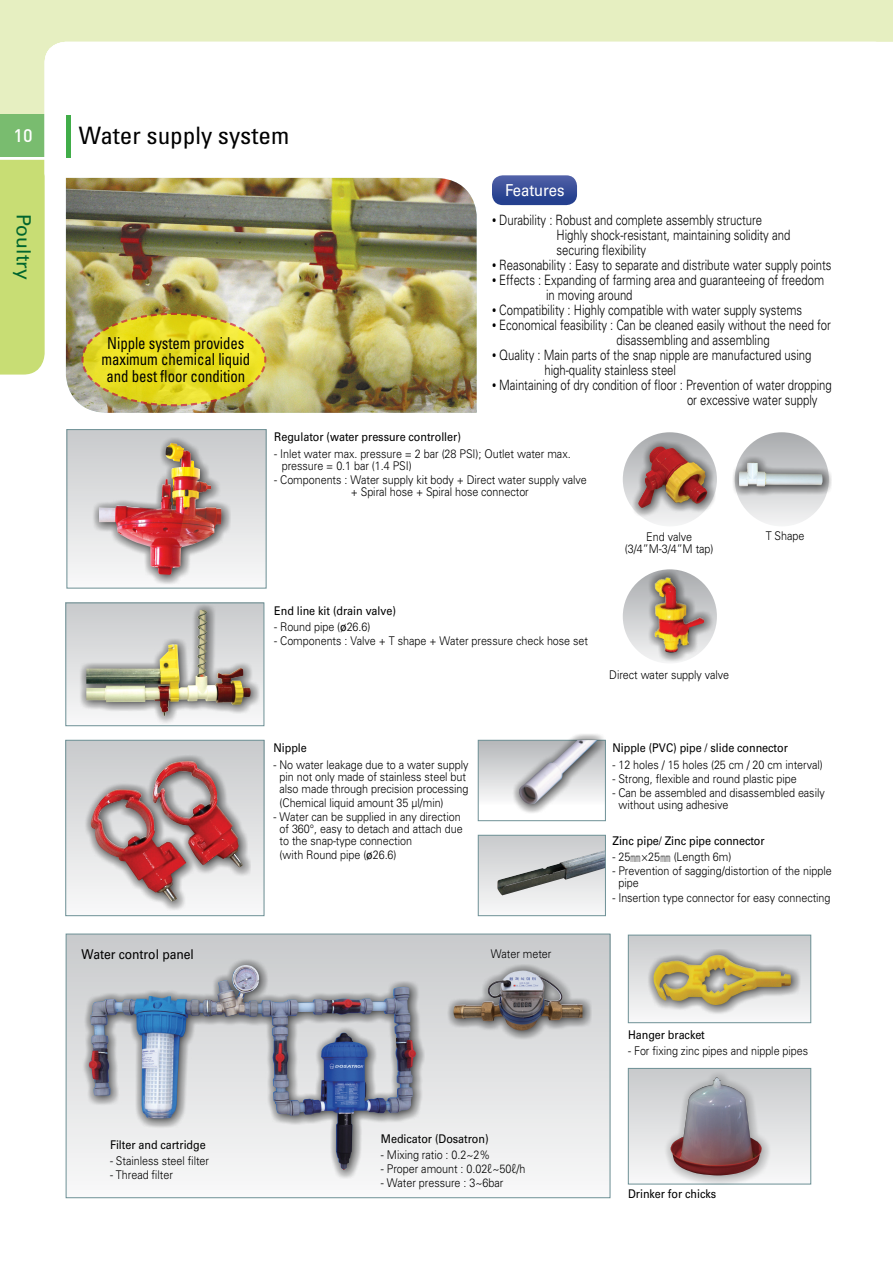
<style>
.page{position:relative;width:893px;height:1263px;background:#fff}
.page>*{position:absolute;margin:0;border:0;box-sizing:border-box;transform-origin:0 0}
.t1{font:condensed 24px "Univers LT Std";color:#000;scale:1.05 1}
.t2{font:19.5px "Univers LT Std";letter-spacing:.005em;color:#00652e}
.t3{font:500 18px "DIN Pro";color:#fff}
.t4{font:condensed 16.5px/16.5px "Univers LT Std";letter-spacing:-.005em;color:#000;text-align:center;scale:.9 1}
.t5{font:16.5px "Univers LT Std";letter-spacing:-.005em;color:#fff;scale:.9 1}
.t6{font:300 14.25px/15px "Univers LT Std";letter-spacing:-.005em;color:#000;scale:.8 1}
.t7{font:13.5px "Univers LT Std";letter-spacing:-.005em;color:#000;scale:.9 1}
.t8{font:300 12px/12px "Univers LT Std";letter-spacing:-.005em;color:#000;scale:.9 1}
.t9{font:12px "Univers LT Std";letter-spacing:-.005em;color:#000;scale:.9 1}
.s1{font-size:10.5px}
.s2{font-weight:400}
.s3{font-family:"YGO11";font-weight:400}
</style>
<div class="page">
<div style="left:0;top:0;width:893px;height:157px;background:#e6efc1"></div>
<div style="left:0;top:114px;width:893px;height:43px;background:#79bc6f"></div>
<div style="left:0;top:160px;width:45px;height:215px;background:#c8dd74"></div>
<div style="left:45px;top:42px;width:847px;height:152px;background:#fff"></div>
<img style="left:66px;top:178px;width:411px;height:235px">
<img style="left:80px;top:312px;width:187px;height:95px">
<svg style="left:492px;top:175px;width:85px;height:30px;background:#40569d"></svg>
<div style="left:66px;top:740px;width:198px;height:176px;background:linear-gradient(to bottom,#c8cacc,#f8f9f9)"></div>
<div style="left:66px;top:740px;width:198px;height:176px;border:1px solid #6e9196"></div>
<svg style="left:84px;top:754px;width:167px;height:157px"></svg>
<img style="left:91px;top:761px;width:152px;height:141px">
<div style="left:478px;top:835px;width:127px;height:81px;background:linear-gradient(to bottom,#c9cacc,#f8f9f9)"></div>
<div style="left:478px;top:835px;width:128px;height:81px;border:1px solid #6e9196"></div>
<img style="left:497px;top:850px;width:108px;height:45px">
<div style="left:478px;top:740px;width:127px;height:81px;background:linear-gradient(to bottom,#b6b8ba,#fff)"></div>
<div style="left:478px;top:740px;width:128px;height:81px;border:1px solid #6e9196"></div>
<svg style="left:512px;top:734px;width:94px;height:80px"></svg>
<img style="left:518px;top:740px;width:80px;height:66px">
<div style="left:67px;top:430px;width:199px;height:158px;background:linear-gradient(to bottom,#c9cacc,#f8f8f9)"></div>
<div style="left:67px;top:429px;width:199px;height:159px;border:1px solid #6e9196"></div>
<svg style="left:92px;top:437px;width:139px;height:147px"></svg>
<img style="left:99px;top:443px;width:122px;height:132px">
<div style="left:66px;top:603px;width:198px;height:123px;background:linear-gradient(to bottom,#c9cacc,#f9f9f9)"></div>
<div style="left:66px;top:603px;width:198px;height:123px;border:1px solid #6e9196"></div>
<svg style="left:80px;top:603px;width:180px;height:122px"></svg>
<img style="left:86px;top:610px;width:165px;height:106px">
<svg style="left:623px;top:432px;width:94px;height:94px"></svg>
<svg style="left:632px;top:440px;width:84px;height:77px"></svg>
<img style="left:638px;top:446px;width:69px;height:62px">
<svg style="left:735px;top:432px;width:94px;height:94px;background:#d1d2d4"></svg>
<svg style="left:733px;top:456px;width:99px;height:40px;background:#babbbc"></svg>
<img style="left:739px;top:462px;width:84px;height:24px">
<svg style="left:623px;top:569px;width:94px;height:94px;background:#ced0d1"></svg>
<svg style="left:648px;top:570px;width:65px;height:92px"></svg>
<img style="left:654px;top:576px;width:51px;height:77px">
<hr style="left:66px;top:115px;width:4px;height:42px;background:#41ad49">
<div style="left:66px;top:934px;width:544px;height:264px;background:linear-gradient(to bottom,#c8cacc,#f9f9f9)"></div>
<div style="left:66px;top:934px;width:544px;height:264px;border:1px solid #6e9196"></div>
<div style="left:628px;top:935px;width:183px;height:88px;background:linear-gradient(to bottom,#c8cacc,#f8f8f8)"></div>
<div style="left:628px;top:935px;width:183px;height:88px;border:1px solid #6e9196"></div>
<svg style="left:647px;top:948px;width:154px;height:66px"></svg>
<img style="left:653px;top:955px;width:138px;height:50px">
<div style="left:628px;top:1068px;width:183px;height:116px;background:linear-gradient(to bottom,#c8cacc,#f8f8f8)"></div>
<div style="left:628px;top:1068px;width:183px;height:116px;border:1px solid #6e9196"></div>
<svg style="left:664px;top:1071px;width:107px;height:114px"></svg>
<img style="left:670px;top:1077px;width:92px;height:98px">
<svg style="left:447px;top:964px;width:145px;height:76px;background:#cbcccd"></svg>
<img style="left:453px;top:971px;width:129px;height:59px">
<svg style="left:83px;top:958px;width:342px;height:221px"></svg>
<img style="left:89px;top:973px;width:151px;height:123px">
<hr style="left:892px;top:0;width:1px;height:157px;background:#cedaf0">
<svg style="left:892px;top:42px;width:1px;height:115px"></svg>
<h3 class="t3" style="left:14px;top:121px;width:21px">10</h3>
<h2 class="t2" style="left:35px;top:214px;width:68px;rotate:90deg">Poultry</h2>
<h1 class="t1" style="left:79px;top:120px;width:202px">Water supply system</h1>
<h3 class="t4" style="left:102px;top:334px;width:167px">Nipple system provides maximum chemical liquid and best floor condition</h3>
<h3 class="t5" style="left:505px;top:180px;width:68px">Features</h3>
<p class="t6" style="left:556px;top:213px;width:294px;text-indent:-64px"><span class="s1">•</span> Durability : Robust and complete assembly structure<br>Highly shock-resistant, maintaining solidity and securing flexibility</p>
<p class="t6" style="left:492px;top:258px;width:426px"><span class="s1">•</span> Reasonability : Easy to separate and distribute water supply points</p>
<p class="t6" style="left:546px;top:273px;width:349px;text-indent:-54px"><span class="s1">•</span> Effects : Expanding of farming area and guaranteeing of freedom in moving around</p>
<p class="t6" style="left:492px;top:303px;width:389px"><span class="s1">•</span> Compatibility : Highly compatible with water supply systems</p>
<p class="t6" style="left:616px;top:318px;width:270px;text-indent:-124px"><span class="s1">•</span> Economical feasibility : Can be cleaned easily without the need for disassembling and assembling</p>
<p class="t6" style="left:544px;top:348px;width:335px;text-indent:-53px"><span class="s1">•</span> Quality : Main parts of the snap nipple are manufactured using high-quality stainless steel</p>
<p class="t6" style="left:687px;top:378px;width:182px;text-indent:-195px"><span class="s1">•</span> Maintaining of dry condition of floor : Prevention of water dropping or excessive water supply</p>
<p class="t7" style="left:81px;top:947px;width:126px">Water control panel</p>
<p class="t9" style="left:110px;top:1138px;width:108px">Filter and cartridge</p>
<p class="t8" style="left:110px;top:1155px;width:112px">- Stainless steel filter</p>
<p class="t8" style="left:110px;top:1169px;width:71px">- Thread filter</p>
<p class="t9" style="left:274px;top:430px;width:209px">Regulator (water pressure controller)</p>
<p class="t8" style="left:282px;top:447px;width:322px;text-indent:-7px">- Inlet water max. pressure = 2 bar (28 PSI); Outlet water max. pressure = 0.1 bar (1.4 PSI)</p>
<p class="t8" style="left:351px;top:474px;width:264px;text-indent:-76px">- Components : Water supply kit body + Direct water supply valve + Spiral hose + Spiral hose connector</p>
<p class="t9" style="left:274px;top:603px;width:137px">End line kit (drain valve)</p>
<p class="t8" style="left:274px;top:621px;width:108px">- Round pipe (<span class="s2">ø</span>26.6)</p>
<p class="t8" style="left:274px;top:635px;width:350px">- Components : Valve + T shape + Water pressure check hose set</p>
<p class="t8" style="left:646px;top:531px;width:52px">End valve</p>
<p class="t8" style="left:766px;top:530px;width:45px">T Shape</p>
<p class="t8" style="left:625px;top:543px;width:100px">(3/4”M-3/4”M tap)</p>
<p class="t8" style="left:609px;top:668px;width:135px">Direct water supply valve</p>
<p class="t9" style="left:274px;top:741px;width:39px">Nipple</p>
<p class="t8" style="left:274px;top:758px;width:218px;text-align:center">- No water leakage due to a water supply pin not only made of stainless steel but also made through precision processing</p>
<p class="t8" style="left:280px;top:796px;width:184px">(Chemical liquid amount 35 μl/min)</p>
<p class="t8" style="left:280px;top:811px;width:205px;text-indent:-6px">- Water can be supplied in any direction of 360°, easy to detach and attach due to the snap-type connection</p>
<p class="t8" style="left:280px;top:849px;width:132px">(with Round pipe (<span class="s2">ø</span>26.6)</p>
<p class="t8" style="left:491px;top:948px;width:69px">Water meter</p>
<p class="t9" style="left:612px;top:741px;width:196px">Nipple (PVC) pipe / slide connector</p>
<p class="t8" style="left:612px;top:758px;width:235px">- 12 holes / 15 holes (25 cm / 20 cm interval)</p>
<p class="t8" style="left:612px;top:772px;width:206px">- Strong, flexible and round plastic pipe</p>
<p class="t8" style="left:618px;top:787px;width:231px;text-indent:-6px">- Can be assembled and disassembled easily without using adhesive</p>
<p class="t9" style="left:612px;top:834px;width:171px">Zinc pipe/ Zinc pipe connector</p>
<p class="t8" style="left:612px;top:851px;width:134px">- 25<span class="s3">㎜</span>×25<span class="s3">㎜</span> (Length 6m)</p>
<p class="t8" style="left:618px;top:865px;width:238px;text-indent:-6px">- Prevention of sagging/distortion of the nipple pipe</p>
<p class="t8" style="left:612px;top:891px;width:244px">- Insertion type connector for easy connecting</p>
<p class="t9" style="left:628px;top:1027px;width:87px">Hanger bracket</p>
<p class="t8" style="left:628px;top:1045px;width:202px">- For fixing zinc pipes and nipple pipes</p>
<p class="t9" style="left:381px;top:1131px;width:121px">Medicator (Dosatron)</p>
<p class="t8" style="left:381px;top:1149px;width:123px">- Mixing ratio : 0.2~2%</p>
<p class="t8" style="left:381px;top:1163px;width:162px">- Proper amount : 0.02ℓ~50ℓ/h</p>
<p class="t8" style="left:381px;top:1177px;width:137px">- Water pressure : 3~6bar</p>
<p class="t9" style="left:628px;top:1186px;width:99px">Drinker for chicks</p>
</div>
